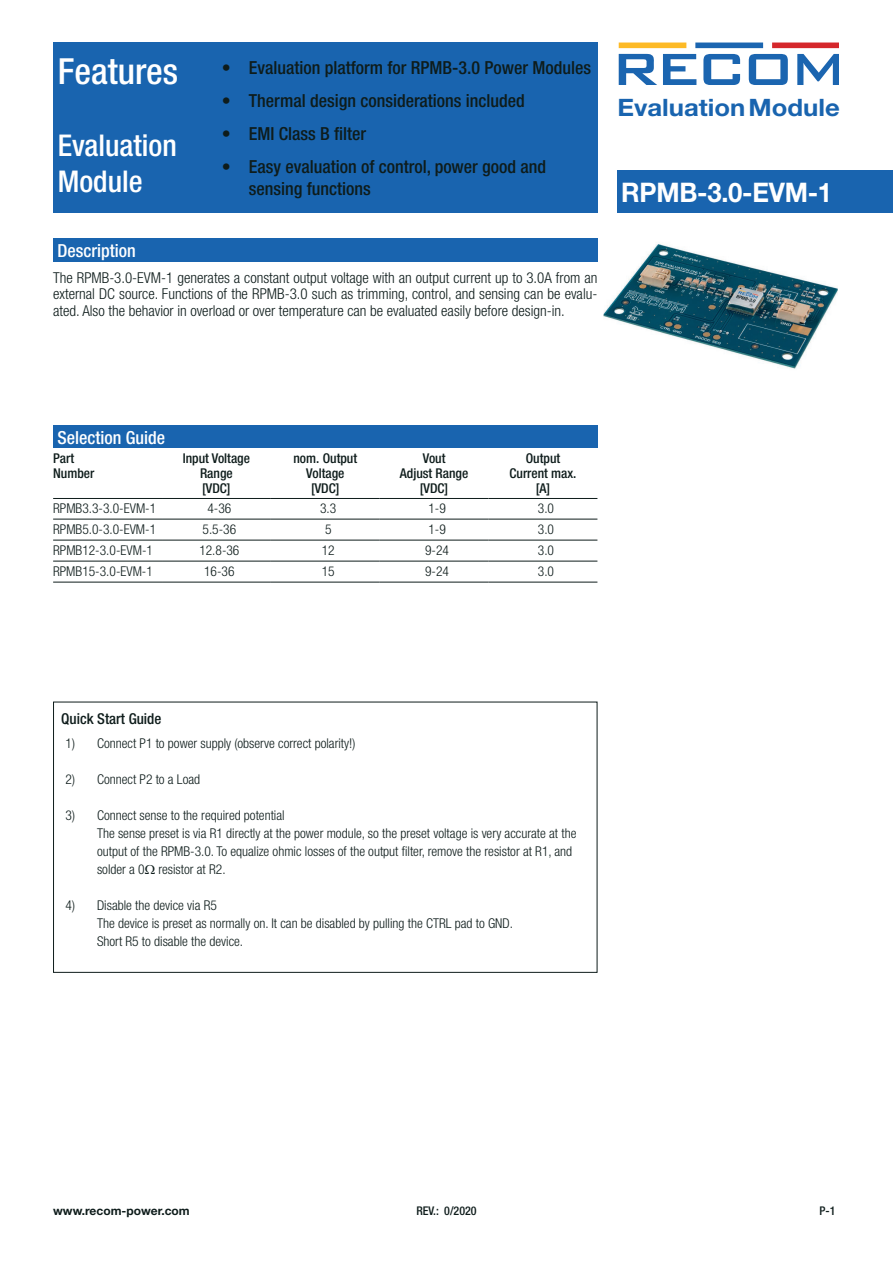
<style>
.page{position:relative;width:893px;height:1263px;background:#fff}
.page>*{position:absolute;margin:0;border:0;box-sizing:border-box;transform-origin:0 0}
.t1{font:500 condensed 36px "Helvetica Neue LT";color:#fff}
.t2{font:500 condensed 30px/36px "Helvetica Neue LT";color:#fff}
.t3{font:700 27px "Helvetica Neue LT";letter-spacing:-.01em;color:#fff;scale:.95 1}
.t4{font:700 24px "Helvetica Neue LT";color:#1964af;scale:1.07 1}
.t5{font:500 condensed 18px/22.5px "Helvetica Neue LT";color:#0e1c1b}
.t6{font:500 condensed 18px "Helvetica Neue LT";color:#fff}
.t7{font:300 condensed 15px/16.5px "Helvetica Neue LT";color:#0e1c1b;text-align:justify}
.t8{font:500 condensed 15px "Helvetica Neue LT";color:#0e1c1b}
.t9{font:300 condensed 13.5px/18px "Helvetica Neue LT";color:#0e1c1b}
.t10{font:500 condensed 13.5px/15px "Helvetica Neue LT";color:#0e1c1b;text-align:center}
.t11{font:700 12px "Helvetica Neue LT";color:#0e1c1b}
.t12{font:500 condensed 12px "Helvetica Neue LT";color:#0e1c1b}
</style>
<div class="page">
<div style="left:617px;top:170px;width:276px;height:43px;background:#1964af"></div>
<div style="left:619px;top:43px;width:67px;height:5px;background:#fdba26"></div>
<div style="left:695px;top:43px;width:68px;height:5px;background:#1b65b0"></div>
<svg style="left:772px;top:43px;width:67px;height:5px"></svg>
<svg style="left:619px;top:54px;width:38px;height:31px"></svg>
<svg style="left:663px;top:54px;width:33px;height:31px"></svg>
<svg style="left:703px;top:54px;width:37px;height:31px"></svg>
<svg style="left:749px;top:54px;width:39px;height:31px"></svg>
<svg style="left:797px;top:54px;width:42px;height:31px"></svg>
<div style="left:53px;top:43px;width:544px;height:170px;background:#1964af"></div>
<div style="left:53px;top:238px;width:544px;height:23px;background:#1964af"></div>
<img style="left:604px;top:243px;width:234px;height:126px">
<div style="left:53px;top:702px;width:544px;height:271px;border:1px solid #0e1c1b"></div>
<div style="left:53px;top:425px;width:544px;height:23px;background:#1964af"></div>
<hr style="left:53px;top:519px;width:109px;height:1px;background:#0e1c1b">
<hr style="left:162px;top:519px;width:109px;height:1px;background:#0e1c1b">
<hr style="left:271px;top:519px;width:109px;height:1px;background:#0e1c1b">
<hr style="left:380px;top:519px;width:109px;height:1px;background:#0e1c1b">
<hr style="left:489px;top:519px;width:108px;height:1px;background:#0e1c1b">
<hr style="left:53px;top:540px;width:109px;height:1px;background:#0e1c1b">
<hr style="left:162px;top:540px;width:109px;height:1px;background:#0e1c1b">
<hr style="left:271px;top:540px;width:109px;height:1px;background:#0e1c1b">
<hr style="left:380px;top:540px;width:109px;height:1px;background:#0e1c1b">
<hr style="left:489px;top:540px;width:108px;height:1px;background:#0e1c1b">
<hr style="left:53px;top:561px;width:109px;height:1px;background:#0e1c1b">
<hr style="left:162px;top:561px;width:109px;height:1px;background:#0e1c1b">
<hr style="left:271px;top:561px;width:109px;height:1px;background:#0e1c1b">
<hr style="left:380px;top:561px;width:109px;height:1px;background:#0e1c1b">
<hr style="left:489px;top:561px;width:108px;height:1px;background:#0e1c1b">
<hr style="left:53px;top:498px;width:109px;height:1px;background:#0e1c1b">
<hr style="left:162px;top:498px;width:109px;height:1px;background:#0e1c1b">
<hr style="left:271px;top:498px;width:109px;height:1px;background:#0e1c1b">
<hr style="left:380px;top:498px;width:109px;height:1px;background:#0e1c1b">
<hr style="left:489px;top:498px;width:108px;height:1px;background:#0e1c1b">
<hr style="left:53px;top:582px;width:109px;height:1px;background:#0e1c1b">
<hr style="left:162px;top:582px;width:109px;height:1px;background:#0e1c1b">
<hr style="left:271px;top:582px;width:109px;height:1px;background:#0e1c1b">
<hr style="left:380px;top:582px;width:109px;height:1px;background:#0e1c1b">
<hr style="left:489px;top:582px;width:108px;height:1px;background:#0e1c1b">
<h1 class="t1" style="left:58px;top:50px;width:122px">Features</h1>
<h2 class="t2" style="left:58px;top:127px;width:121px">Evaluation<br>Module</h2>
<h3 class="t5" style="left:222px;top:56px;width:370px">• Evaluation platform for RPMB-3.0 Power Modules</h3>
<h3 class="t5" style="left:222px;top:89px;width:304px">• Thermal design considerations included</h3>
<h3 class="t5" style="left:222px;top:122px;width:146px">• EMI Class B filter</h3>
<h3 class="t5" style="left:249px;top:155px;width:299px;text-indent:-27px">• Easy evaluation of control, power good and sensing functions</h3>
<h3 class="t6" style="left:57px;top:240px;width:80px">Description</h3>
<p class="t7" style="left:53px;top:269px;width:546px">The RPMB-3.0-EVM-1 generates a constant output voltage with an output current up to 3.0A from an external DC source. Functions of the RPMB-3.0 such as trimming, control, and sensing can be evalu&shy;ated. Also the behavior in overload or over temperature can be evaluated easily before design-in.</p>
<h3 class="t4" style="left:617px;top:92px;width:209px">Evaluation Module</h3>
<h3 class="t3" style="left:621px;top:176px;width:223px">RPMB-3.0-EVM-1</h3>
<h3 class="t6" style="left:57px;top:426px;width:109px">Selection Guide</h3>
<p class="t10" style="left:53px;top:451px;width:43px;text-align:left">Part<br>Number</p>
<p class="t10" style="left:183px;top:451px;width:69px">Input Voltage<br>Range<br>[VDC]</p>
<p class="t10" style="left:293px;top:451px;width:65px">nom. Output<br>Voltage [VDC]</p>
<p class="t10" style="left:400px;top:451px;width:70px">Vout<br>Adjust Range [VDC]</p>
<p class="t10" style="left:510px;top:451px;width:68px">Output<br>Current max. [A]</p>
<p class="t9" style="left:53px;top:499px;width:105px">RPMB3.3-3.0-EVM-1</p>
<p class="t9" style="left:207px;top:499px;width:25px">4-36</p>
<p class="t9" style="left:320px;top:499px;width:18px">3.3</p>
<p class="t9" style="left:428px;top:499px;width:19px">1-9</p>
<p class="t9" style="left:538px;top:499px;width:18px">3.0</p>
<p class="t9" style="left:53px;top:520px;width:105px">RPMB5.0-3.0-EVM-1</p>
<p class="t9" style="left:203px;top:520px;width:35px">5.5-36</p>
<p class="t9" style="left:325px;top:520px;width:8px">5</p>
<p class="t9" style="left:428px;top:520px;width:19px">1-9</p>
<p class="t9" style="left:538px;top:520px;width:18px">3.0</p>
<p class="t9" style="left:53px;top:541px;width:101px">RPMB12-3.0-EVM-1</p>
<p class="t9" style="left:199px;top:541px;width:42px">12.8-36</p>
<p class="t9" style="left:322px;top:541px;width:14px">12</p>
<p class="t9" style="left:425px;top:541px;width:25px">9-24</p>
<p class="t9" style="left:538px;top:541px;width:18px">3.0</p>
<p class="t9" style="left:53px;top:562px;width:101px">RPMB15-3.0-EVM-1</p>
<p class="t9" style="left:204px;top:562px;width:32px">16-36</p>
<p class="t9" style="left:322px;top:562px;width:14px">15</p>
<p class="t9" style="left:425px;top:562px;width:25px">9-24</p>
<p class="t9" style="left:538px;top:562px;width:18px">3.0</p>
<p class="t8" style="left:61px;top:709px;width:102px">Quick Start Guide</p>
<p class="t9" style="left:66px;top:734px;width:291px">1) Connect P1 to power supply (observe correct polarity!)</p>
<p class="t9" style="left:66px;top:770px;width:136px">2) Connect P2 to a Load</p>
<p class="t9" style="left:97px;top:806px;width:481px;text-indent:-31px">3) Connect sense to the required potential<br>The sense preset is via R1 directly at the power module, so the preset voltage is very accurate at the output of the RPMB-3.0. To equalize ohmic losses of the output filter, remove the resistor at R1, and solder a 0 resistor at R2.</p>
<p class="t9" style="left:97px;top:896px;width:417px;text-indent:-31px">4) Disable the device via R5<br>The device is preset as normally on. It can be disabled by pulling the CTRL pad to GND.<br>Short R5 to disable the device.</p>
<p class="t11" style="left:53px;top:1203px;width:138px">www.recom-power.com</p>
<p class="t12" style="left:416px;top:1203px;width:62px">REV.: 0/2020</p>
<p class="t12" style="left:820px;top:1203px;width:17px">P-1</p>
</div>
